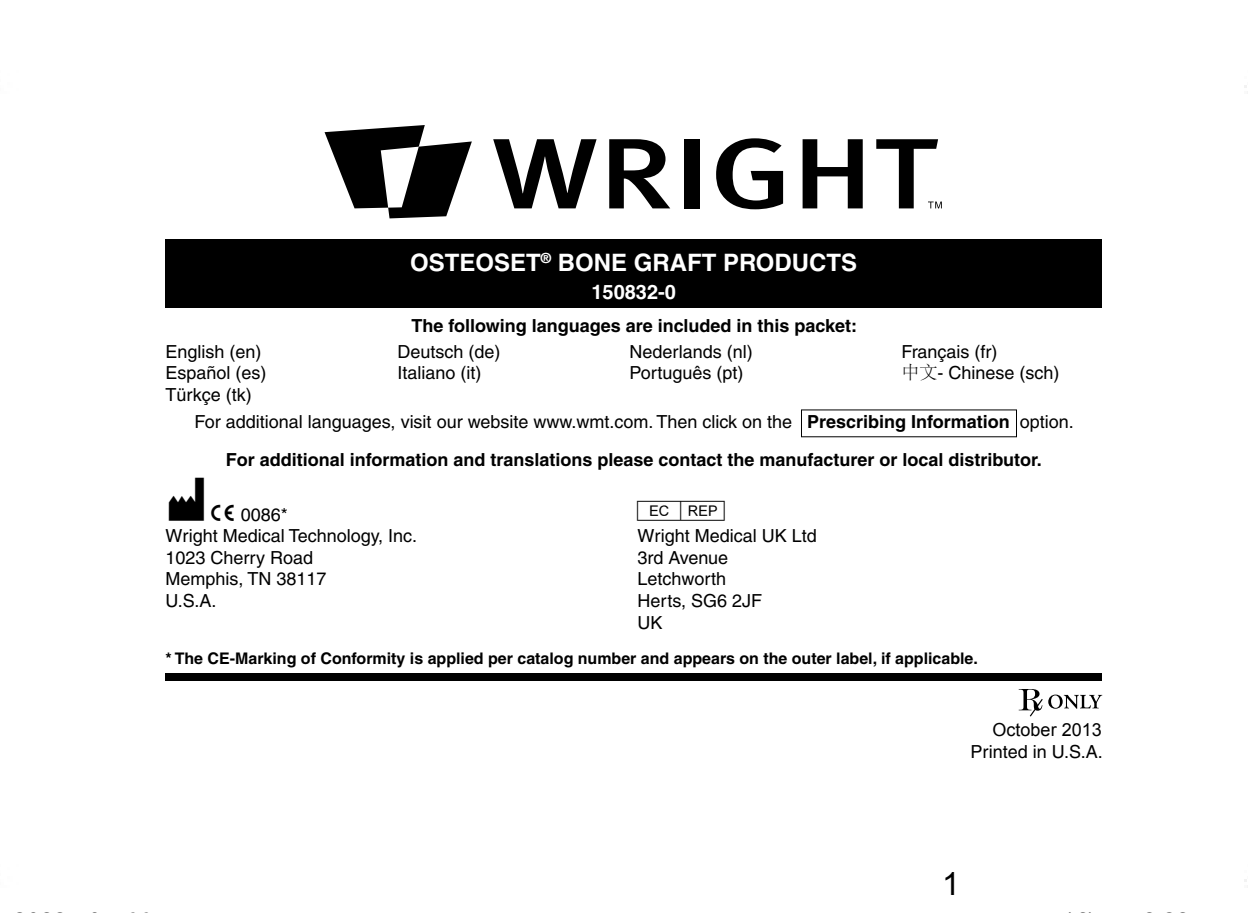
<style>
.page{position:relative;width:1248px;height:924px;background:#fff}
.page>*{position:absolute;margin:0;border:0;box-sizing:border-box;transform-origin:0 0}
.t1{font:48px "mdd en 980";color:#000}
.t2{font:32px "Arial";color:#000}
.t3{font:700 24px "Helvetica";color:#fff}
.t4{font:700 20px "Helvetica";color:#fff}
.t5{font:18px/21.6px "Helvetica";color:#000}
.t6{font:700 18px "Helvetica";color:#000}
.t7{font:18px "Arial";color:#000}
.t8{font:700 16px "Helvetica";color:#000}
.s1{font-family:"ST Song Std Light Acro"}
.s2{font-weight:700}
.s3{font-family:"mdd en 980"}
</style>
<div class="page">
<div style="left:166px;top:240px;width:936px;height:68px;background:#000"></div>
<svg style="left:1019px;top:689px;width:83px;height:28px"></svg>
<div style="left:166px;top:674px;width:936px;height:7px;background:#000"></div>
<svg style="left:493px;top:139px;width:104px;height:69px"></svg>
<svg style="left:609px;top:139px;width:61px;height:69px"></svg>
<div style="left:684px;top:139px;width:16px;height:69px;background:#000"></div>
<svg style="left:716px;top:138px;width:67px;height:71px"></svg>
<svg style="left:803px;top:139px;width:60px;height:69px"></svg>
<svg style="left:325px;top:125px;width:147px;height:93px"></svg>
<svg style="left:876px;top:139px;width:66px;height:69px"></svg>
<div style="left:27px;top:894px;width:13px;height:19px;border:2px solid #fff;border-radius:50%"></div>
<div style="left:88px;top:894px;width:13px;height:19px;border:2px solid #fff;border-radius:50%"></div>
<h3 class="t3" style="left:410px;top:247px;width:433px">OSTEOSET<sup>®</sup> Bone Graft Products</h3>
<p class="t4" style="left:591px;top:279px;width:86px">150832-0</p>
<p class="t6" style="left:411px;top:315px;width:447px">The following languages are included in this packet:</p>
<p class="t5" style="left:166px;top:340px;width:98px">English (en)</p>
<p class="t5" style="left:398px;top:340px;width:105px">Deutsch (de)</p>
<p class="t5" style="left:630px;top:340px;width:125px">Nederlands (nl)</p>
<p class="t5" style="left:902px;top:340px;width:98px">Français (fr)</p>
<p class="t5" style="left:166px;top:362px;width:103px">Español (es)</p>
<p class="t5" style="left:398px;top:362px;width:86px">Italiano (it)</p>
<p class="t5" style="left:630px;top:362px;width:115px">Português (pt)</p>
<p class="t5" style="left:902px;top:362px;width:160px"><span class="s1">中文</span>- Chinese (sch)</p>
<p class="t5" style="left:166px;top:384px;width:88px">Türkçe (tk)</p>
<p class="t5" style="left:194px;top:411px;width:881px">For additional languages, visit our website www.wmt.com. Then click on the <span class="s2">Prescribing Information</span> option.</p>
<p class="t6" style="left:226px;top:449px;width:818px">For additional information and translations please contact the manufacturer or local distributor.</p>
<h1 class="t1" style="left:166px;top:476px;width:41px">M</h1>
<p class="t5" style="left:166px;top:525px;width:253px">Wright Medical Technology, Inc.</p>
<p class="t5" style="left:211px;top:503px;width:79px"><span class="s3">C</span> 0086*</p>
<h1 class="t1" style="left:634px;top:476px;width:99px">P</h1>
<p class="t5" style="left:638px;top:525px;width:181px">Wright Medical UK Ltd</p>
<p class="t5" style="left:166px;top:547px;width:149px">1023 Cherry Road</p>
<p class="t5" style="left:638px;top:547px;width:92px">3rd Avenue</p>
<p class="t5" style="left:166px;top:568px;width:162px">Memphis, TN 38117</p>
<p class="t5" style="left:638px;top:568px;width:90px">Letchworth</p>
<p class="t5" style="left:166px;top:590px;width:52px">U.S.A.</p>
<p class="t5" style="left:638px;top:590px;width:126px">Herts, SG6 2JF<br>UK</p>
<p class="t8" style="left:166px;top:649px;width:814px">* The CE-Marking of Conformity is applied per catalog number and appears on the outer label, if applicable.</p>
<p class="t7" style="left:993px;top:718px;width:111px">October 2013</p>
<p class="t5" style="left:971px;top:740px;width:134px">Printed in U.S.A.</p>
<h2 class="t2" style="left:942px;top:863px;width:19px">1</h2>
</div>
